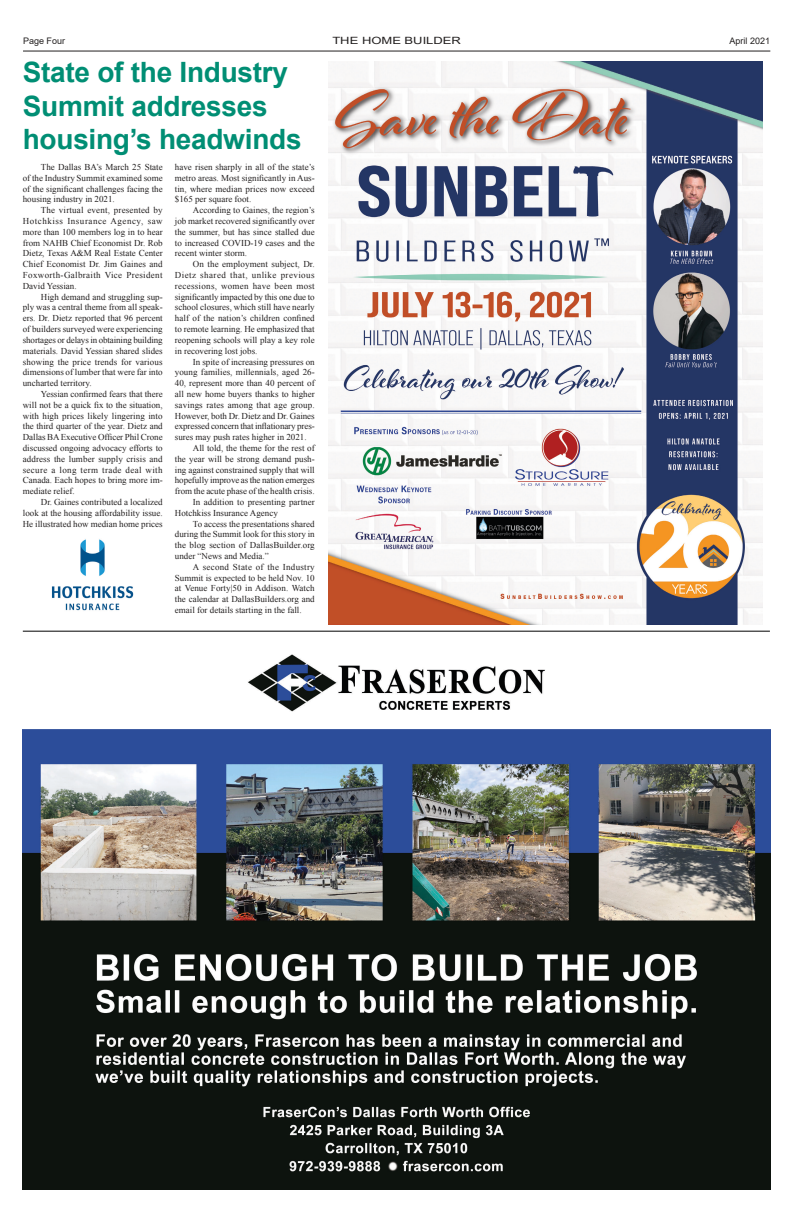
<style>
.page{position:relative;width:796px;height:1224px;background:#fff}
.page>*{position:absolute;margin:0;border:0;box-sizing:border-box;transform-origin:0 0}
.t1{font:700 28px/33.6px "Arial";letter-spacing:-.01em;color:#008e74}
.t2{font:10px "Arial";color:#232020;scale:1.3 1}
.Body_text{font:9px/10.8px "Times New Roman";color:#232020;text-align:justify}
.t3{font:9px "Arial";color:#232020}
</style>
<div class="page">
<hr style="left:23px;top:51px;width:747px;height:1px;background:#232020">
<img style="left:23px;top:631px;width:747px;height:558px">
<hr style="left:23px;top:630px;width:747px;height:1px;background:#020202">
<img style="left:328px;top:62px;width:435px;height:562px">
<img style="left:52px;top:539px;width:81px;height:72px">
<p class="t3" style="left:23px;top:35px;width:44px">Page Four</p>
<p class="t2" style="left:332px;top:33px;width:100px">THE HOME BUILDER</p>
<p class="t3" style="left:729px;top:35px;width:42px">April 2021</p>
<p class="t1" style="left:23px;top:56px;width:280px">State of the Industry<br>Summit addresses housing’s headwinds</p>
<p class="Body_text" style="left:23px;top:161px;width:141px;text-indent:18px">The Dallas BA’s March 25 State of the Industry Summit examined some of the significant challenges facing the housing industry in 2021.</p>
<p class="Body_text" style="left:23px;top:205px;width:141px;text-indent:18px">The virtual event, presented by Hotchkiss Insurance Agency, saw more than 100 members log in to hear from NAHB Chief Economist Dr. Rob Dietz, Texas A&amp;M Real Estate Center Chief Economist Dr. Jim Gaines and Foxworth-Galbraith Vice President David Yessian.</p>
<p class="Body_text" style="left:23px;top:291px;width:141px;text-indent:18px">High demand and struggling sup&shy;ply was a central theme from all speak&shy;ers. Dr. Dietz reported that 96 percent of builders surveyed were experiencing shortages or delays in obtaining building materials. David Yessian shared slides showing the price trends for various dimensions of lumber that were far into uncharted territory.</p>
<p class="Body_text" style="left:23px;top:388px;width:141px;text-indent:18px">Yessian confirmed fears that there will not be a quick fix to the situation, with high prices likely lingering into the third quarter of the year. Dietz and Dallas BA Executive Officer Phil Crone discussed ongoing advocacy efforts to address the lumber supply crisis and secure a long term trade deal with Canada. Each hopes to bring more im&shy;mediate relief.</p>
<p class="Body_text" style="left:23px;top:496px;width:141px;text-indent:18px">Dr. Gaines contributed a localized look at the housing affordability issue.<br>He illustrated how median home prices</p>
<p class="Body_text" style="left:175px;top:161px;width:141px">have risen sharply in all of the state’s metro areas. Most significantly in Aus&shy;tin, where median prices now exceed $165 per square foot.</p>
<p class="Body_text" style="left:175px;top:205px;width:141px;text-indent:18px">According to Gaines, the region’s job market recovered significantly over the summer, but has since stalled due to increased COVID-19 cases and the recent winter storm.</p>
<p class="Body_text" style="left:175px;top:259px;width:141px;text-indent:18px">On the employment subject, Dr.<br>Dietz shared that, unlike previous recessions, women have been most significantly impacted by this one due to school closures, which still have nearly half of the nation’s children confined to remote learning. He emphasized that reopening schools will play a key role in recovering lost jobs.</p>
<p class="Body_text" style="left:175px;top:356px;width:141px;text-indent:18px">In spite of increasing pressures on young families, millennials, aged 26- 40, represent more than 40 percent of all new home buyers thanks to higher savings rates among that age group.<br>However, both Dr. Dietz and Dr. Gaines expressed concern that inflationary pres&shy;sures may push rates higher in 2021.</p>
<p class="Body_text" style="left:175px;top:442px;width:141px;text-indent:18px">All told, the theme for the rest of the year will be strong demand push&shy;ing against constrained supply that will hopefully improve as the nation emerges from the acute phase of the health crisis.</p>
<p class="Body_text" style="left:175px;top:496px;width:141px;text-indent:18px">In addition to presenting partner<br>Hotchkiss Insurance Agency</p>
<p class="Body_text" style="left:175px;top:518px;width:141px;text-indent:18px">To access the presentations shared during the Summit look for this story in the blog section of DallasBuilder.org under “News and Media.”</p>
<p class="Body_text" style="left:175px;top:561px;width:141px;text-indent:18px">A second State of the Industry Summit is expected to be held Nov. 10 at Venue Forty|50 in Addison. Watch the calendar at DallasBuilders.org and email for details starting in the fall.</p>
</div>
